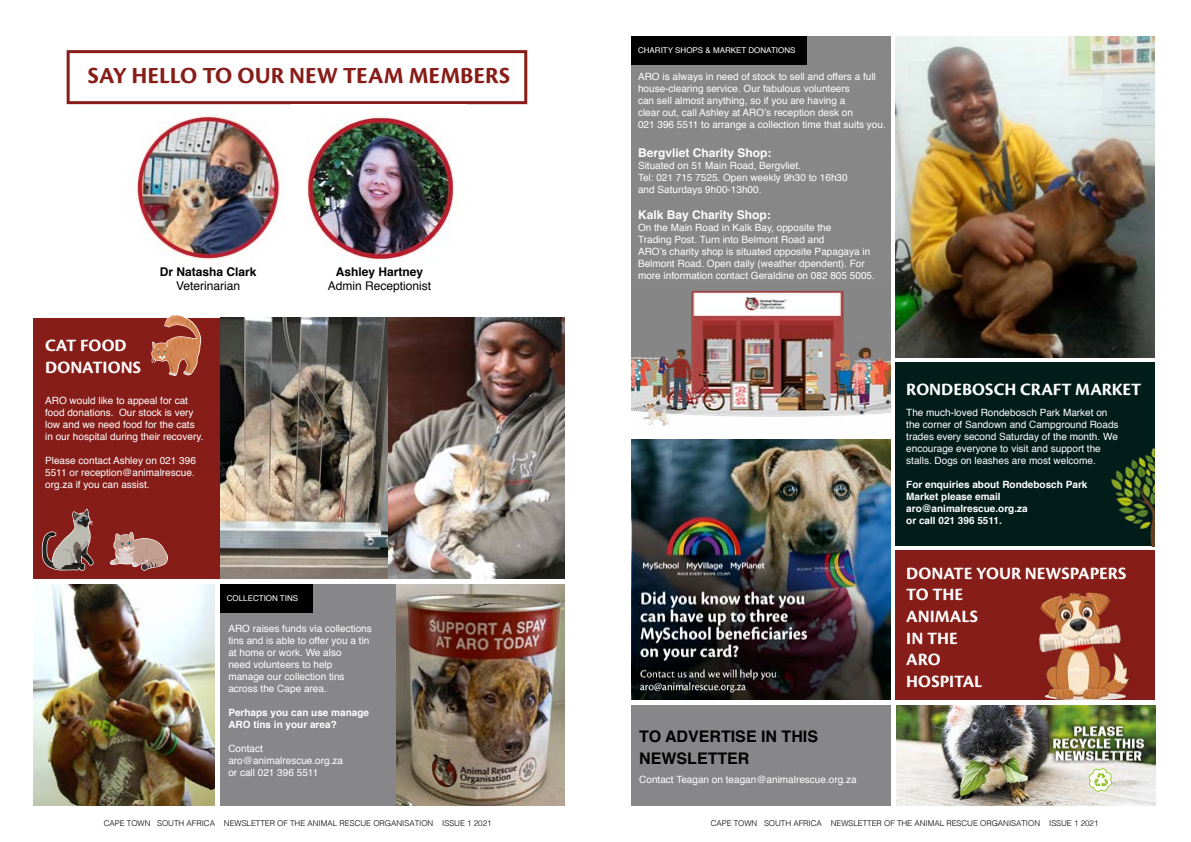
<style>
.page{position:relative;width:1191px;height:842px;background:#fff}
.page>*{position:absolute;margin:0;border:0;box-sizing:border-box;transform-origin:0 0}
.t1{font:700 24px "Cronos Pro";color:#871d18}
.t2{font:700 18px/21.6px "Cronos Pro";color:#fff}
.t3{font:700 16px/22px "Helvetica";color:#000}
.t4{font:700 12px "Helvetica";color:#fff}
.t5{font:12px "Helvetica";color:#000}
.t6{font:700 12px "Helvetica";color:#000}
.t7{font:10px/12px "Helvetica";color:#fff}
.t8{font:700 10px/12px "Helvetica";color:#fff}
.t9{font:300 8px "Helvetica";color:#020203}
.t10{font:8px "Helvetica";color:#fff}
</style>
<div class="page">
<div style="left:33px;top:318px;width:259px;height:260px;background:#871d18"></div>
<div style="left:631px;top:705px;width:259px;height:101px;background:#878789"></div>
<div style="left:220px;top:584px;width:344px;height:222px;background:#878789"></div>
<div style="left:631px;top:36px;width:259px;height:352px;background:#878787"></div>
<div style="left:631px;top:36px;width:175px;height:28px;background:#000"></div>
<div style="left:220px;top:584px;width:92px;height:28px;background:#000"></div>
<img style="left:397px;top:584px;width:167px;height:222px">
<img style="left:896px;top:705px;width:259px;height:101px">
<svg style="left:1087px;top:767px;width:26px;height:26px"></svg>
<img style="left:1050px;top:722px;width:96px;height:41px">
<div style="left:896px;top:363px;width:259px;height:183px;background:#011d1a"></div>
<img style="left:1111px;top:447px;width:44px;height:99px">
<div style="left:896px;top:551px;width:259px;height:149px;background:#871d18"></div>
<img style="left:1039px;top:592px;width:90px;height:107px">
<div style="left:67px;top:50px;width:460px;height:54px;border:3px solid #871d18"></div>
<img style="left:136px;top:115px;width:144px;height:144px">
<img style="left:306px;top:116px;width:151px;height:144px">
<img style="left:220px;top:318px;width:344px;height:260px">
<svg style="left:151px;top:315px;width:50px;height:61px"></svg>
<svg style="left:42px;top:509px;width:52px;height:62px"></svg>
<svg style="left:110px;top:532px;width:58px;height:39px"></svg>
<img style="left:631px;top:439px;width:259px;height:261px">
<img style="left:631px;top:290px;width:259px;height:140px">
<img style="left:34px;top:584px;width:180px;height:222px">
<img style="left:896px;top:36px;width:259px;height:321px">
<h1 class="t1" style="left:88px;top:62px;width:423px">SAY HELLO TO OUR NEW TEAM MEMBERS</h1>
<h2 class="t2" style="left:45px;top:335px;width:97px">CAT FOOD<br>DONATIONS</h2>
<p class="t6" style="left:160px;top:262px;width:98px">Dr Natasha Clark</p>
<p class="t5" style="left:176px;top:277px;width:66px">Veterinarian</p>
<p class="t7" style="left:45px;top:394px;width:160px">ARO would like to appeal for cat food donations. Our stock is very low and we need food for the cats in our hospital during their recovery.</p>
<p class="t7" style="left:45px;top:454px;width:152px;text-align:justify">Please contact Ashley on 021 396<br>5511 or reception@animalrescue. org.za if you can assist.</p>
<p class="t6" style="left:336px;top:262px;width:89px">Ashley Hartney</p>
<p class="t5" style="left:328px;top:277px;width:105px">Admin Receptionist</p>
<p class="t10" style="left:227px;top:592px;width:73px">COLLECTION TINS</p>
<p class="t7" style="left:228px;top:622px;width:145px">ARO raises funds via collections tins and is able to offer you a tin at home or work. We also<br>need volunteers to help<br>manage our collection tins across the Cape area.</p>
<p class="t8" style="left:228px;top:706px;width:142px">Perhaps you can use manage<br>ARO tins in your area?</p>
<p class="t7" style="left:228px;top:742px;width:116px">Contact aro@animalrescue.org.za or call 021 396 5511</p>
<p class="t9" style="left:104px;top:817px;width:389px">CAPE TOWN SOUTH AFRICA NEWSLETTER OF THE ANIMAL RESCUE ORGANISATION ISSUE 1 2021</p>
<p class="t10" style="left:638px;top:44px;width:159px">CHARITY SHOPS &amp; MARKET DONATIONS</p>
<p class="t7" style="left:638px;top:71px;width:249px">ARO is always in need of stock to sell and offers a full house-clearing service. Our fabulous volunteers<br>can sell almost anything, so if you are having a<br>clear out, call Ashley at ARO’s reception desk on<br>021 396 5511 to arrange a collection time that suits you.</p>
<p class="t4" style="left:638px;top:143px;width:135px">Bergvliet Charity Shop:</p>
<p class="t7" style="left:638px;top:159px;width:211px">Situated on 51 Main Road, Bergvliet.<br>Tel: 021 715 7525. Open weekly 9h30 to 16h30 and Saturdays 9h00-13h00.</p>
<p class="t4" style="left:638px;top:205px;width:134px">Kalk Bay Charity Shop:</p>
<p class="t7" style="left:638px;top:222px;width:238px">On the Main Road in Kalk Bay, opposite the<br>Trading Post. Turn into Belmont Road and<br>ARO’s charity shop is situated opposite Papagaya in Belmont Road. Open daily (weather dpendent). For more information contact Geraldine on 082 805 5005.</p>
<h2 class="t2" style="left:906px;top:378px;width:237px">RONDEBOSCH CRAFT MARKET</h2>
<p class="t7" style="left:906px;top:407px;width:214px">The much-loved Rondebosch Park Market on the corner of Sandown and Campground Roads trades every second Saturday of the month. We encourage everyone to visit and support the stalls. Dogs on leashes are most welcome.</p>
<p class="t8" style="left:906px;top:479px;width:183px">For enquiries about Rondebosch Park<br>Market please email aro@animalrescue.org.za<br>or call 021 396 5511.</p>
<h2 class="t2" style="left:906px;top:563px;width:222px">DONATE YOUR NEWSPAPERS<br>TO THE<br>ANIMALS<br>IN THE<br>ARO<br>HOSPITAL</h2>
<h3 class="t3" style="left:639px;top:725px;width:180px">TO ADVERTISE IN THIS<br>NEWSLETTER</h3>
<p class="t7" style="left:639px;top:774px;width:219px">Contact Teagan on teagan@animalrescue.org.za</p>
<p class="t9" style="left:710px;top:817px;width:389px">CAPE TOWN SOUTH AFRICA NEWSLETTER OF THE ANIMAL RESCUE ORGANISATION ISSUE 1 2021</p>
</div>
